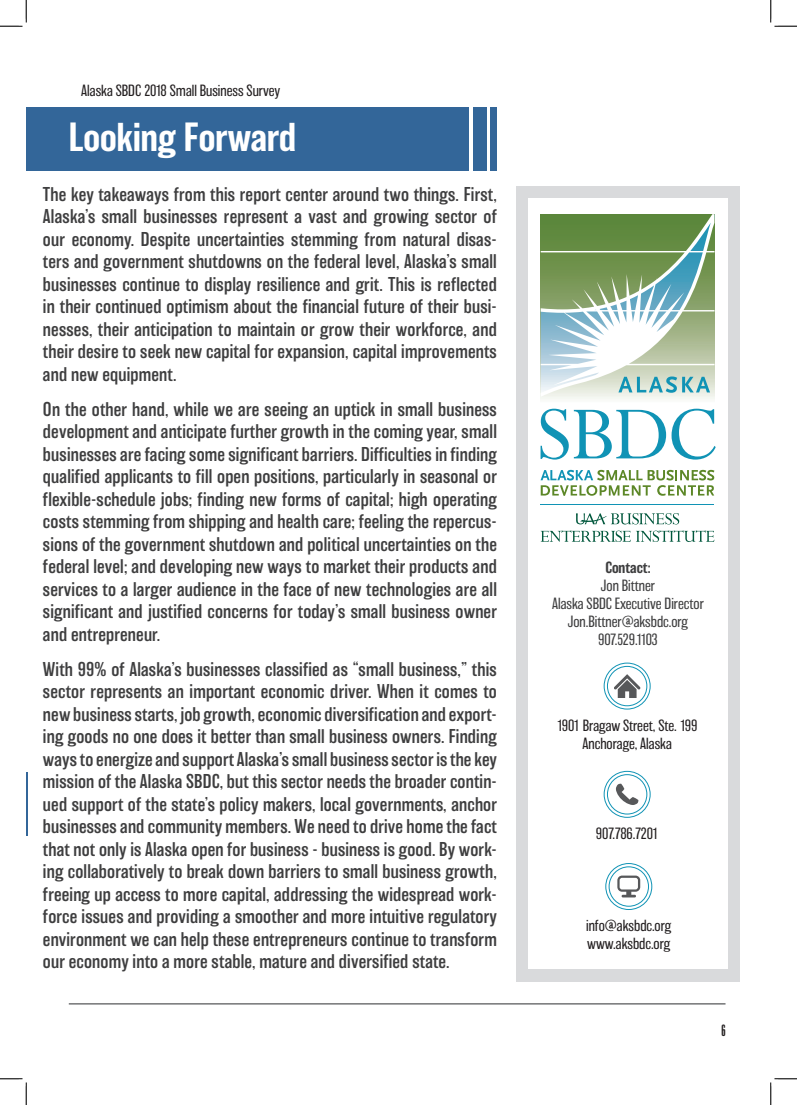
<style>
.page{position:relative;width:797px;height:1105px;background:#fff}
.page>*{position:absolute;margin:0;border:0;box-sizing:border-box;transform-origin:0 0}
.t1{font:500 37.5px "Balboa";color:#fff}
.Proposal{font:300 18.5px/22.5px "Balboa";letter-spacing:.01em;color:#3e3e3f;text-align:justify}
.Contact{font:200 15px "Balboa";color:#231f20}
.Proposal-2{font:200 15px "Balboa";color:#3e3e3f}
.Proposal-3{font:200 15px "Balboa";letter-spacing:-.035em;color:#3e3e3f}
.Contact-2{font:200 15px "Balboa";letter-spacing:-.035em;color:#231f20}
.Proposal-4{font:500 15px "Balboa";color:#3e3e3f}
.t2{font:extra-condensed 15px "Balboa";color:#231f20}
</style>
<div class="page">
<div style="left:26px;top:107px;width:442px;height:64px;background:#369"></div>
<div style="left:473px;top:107px;width:13px;height:63px;background:#369"></div>
<div style="left:490px;top:107px;width:7px;height:63px;background:#369"></div>
<hr style="left:69px;top:1003px;width:656px;height:1px;background:#57585a">
<div style="left:516px;top:186px;width:223px;height:795px;background:#d9dadc"></div>
<div style="left:528px;top:199px;width:200px;height:770px;background:#fff"></div>
<div style="left:540px;top:214px;width:174px;height:189px;background:#f8f9f6"></div>
<svg style="left:540px;top:409px;width:28px;height:51px"></svg>
<svg style="left:574px;top:409px;width:141px;height:51px"></svg>
<svg style="left:540px;top:470px;width:174px;height:26px"></svg>
<svg style="left:540px;top:214px;width:174px;height:182px"></svg>
<hr style="left:540px;top:504px;width:173px;height:1px;background:#1093b5">
<svg style="left:540px;top:530px;width:174px;height:12px"></svg>
<svg style="left:576px;top:513px;width:103px;height:11px"></svg>
<hr style="left:26px;top:772px;width:2px;height:64px;background:#369">
<svg style="left:614px;top:674px;width:26px;height:24px"></svg>
<div style="left:604px;top:663px;width:46px;height:46px;border:1px solid #1093b5;border-radius:50%"></div>
<div style="left:607px;top:666px;width:40px;height:40px;border:1px solid #1093b5;border-radius:50%"></div>
<svg style="left:616px;top:784px;width:22px;height:21px"></svg>
<div style="left:604px;top:771px;width:46px;height:47px;border:1px solid #1093b5;border-radius:50%"></div>
<div style="left:607px;top:774px;width:40px;height:40px;border:1px solid #1093b5;border-radius:50%"></div>
<svg style="left:617px;top:875px;width:23px;height:22px"></svg>
<div style="left:605px;top:863px;width:47px;height:47px;border:1px solid #1093b5;border-radius:50%"></div>
<div style="left:608px;top:866px;width:41px;height:40px;border:1px solid #1093b5;border-radius:50%"></div>
<svg style="left:0;top:0;width:27px;height:27px"></svg>
<svg style="left:0;top:1078px;width:27px;height:27px"></svg>
<svg style="left:770px;top:0;width:27px;height:27px"></svg>
<svg style="left:770px;top:1078px;width:27px;height:27px"></svg>
<p class="Contact" style="left:81px;top:83px;width:200px">Alaska SBDC 2018 Small Business Survey</p>
<p class="t1" style="left:69px;top:116px;width:229px">Looking Forward</p>
<p class="Proposal" style="left:43px;top:183px;width:455px">The key takeaways from this report center around two things. First, Alaska’s small businesses represent a vast and growing sector of our economy. Despite uncertainties stemming from natural disas&shy;ters and government shutdowns on the federal level, Alaska’s small businesses continue to display resilience and grit. This is reflected in their continued optimism about the financial future of their busi&shy;nesses, their anticipation to maintain or grow their workforce, and their desire to seek new capital for expansion, capital improvements and new equipment.</p>
<p class="Proposal" style="left:43px;top:398px;width:455px">On the other hand, while we are seeing an uptick in small business development and anticipate further growth in the coming year, small businesses are facing some significant barriers. Difficulties in finding qualified applicants to fill open positions, particularly in seasonal or flexible-schedule jobs; finding new forms of capital; high operating costs stemming from shipping and health care; feeling the repercus&shy;sions of the government shutdown and political uncertainties on the federal level; and developing new ways to market their products and services to a larger audience in the face of new technologies are all significant and justified concerns for today’s small business owner and entrepreneur.</p>
<p class="Proposal" style="left:43px;top:658px;width:455px">With 99% of Alaska’s businesses classified as “small business,” this sector represents an important economic driver. When it comes to new business starts, job growth, economic diversification and export&shy;ing goods no one does it better than small business owners. Finding ways to energize and support Alaska’s small business sector is the key mission of the Alaska SBDC, but this sector needs the broader contin&shy;ued support of the state’s policy makers, local governments, anchor businesses and community members. We need to drive home the fact that not only is Alaska open for business - business is good. By work&shy;ing collaboratively to break down barriers to small business growth, freeing up access to more capital, addressing the widespread work&shy;force issues and providing a smoother and more intuitive regulatory environment we can help these entrepreneurs continue to transform our economy into a more stable, mature and diversified state.</p>
<p class="Proposal-4" style="left:605px;top:559px;width:47px">Contact:</p>
<p class="Proposal-2" style="left:601px;top:577px;width:56px">Jon Bittner</p>
<p class="Proposal-2" style="left:552px;top:595px;width:153px">Alaska SBDC Executive Director</p>
<p class="Proposal-2" style="left:567px;top:613px;width:122px">Jon.Bittner@aksbdc.org</p>
<p class="Proposal-3" style="left:598px;top:631px;width:61px">907.529.1103</p>
<p class="Contact" style="left:556px;top:717px;width:142px">1901 Bragaw Street, Ste. 199</p>
<p class="Contact" style="left:582px;top:735px;width:91px">Anchorage, Alaska</p>
<p class="Contact-2" style="left:595px;top:825px;width:64px">907.786.7201</p>
<p class="Contact" style="left:586px;top:918px;width:87px">info@aksbdc.org</p>
<p class="Contact" style="left:587px;top:936px;width:85px">www.aksbdc.org</p>
<p class="t2" style="left:721px;top:1022px;width:6px">6</p>
</div>
